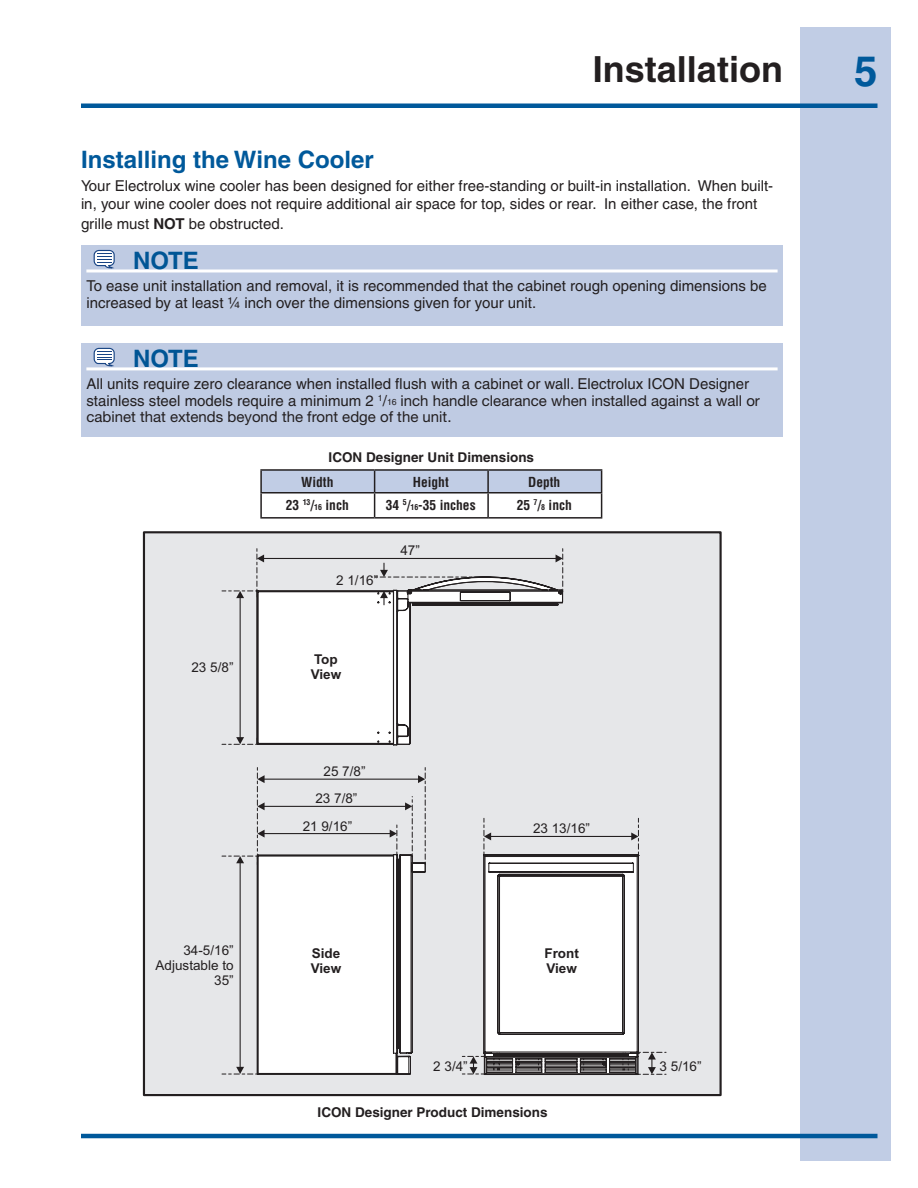
<style>
.page{position:relative;width:918px;height:1188px;background:#fff}
.page>*{position:absolute;margin:0;border:0;box-sizing:border-box;transform-origin:0 0}
.t1{font:700 42px "Helvetica";color:#00599b}
.t2{font:700 36px "Helvetica";color:#231f20}
.t3{font:700 24px "Helvetica";color:#00599b}
.t4{font:700 24px "Helvetica";color:#005595}
.t5{font:15px/18px "Helvetica";color:#231f20}
.t6{font:15px/16.5px "Helvetica Neue";color:#231f20}
.t7{font:13.5px/15.1px "Arial";color:#231f20;text-align:right}
.t8{font:700 13.5px "Helvetica";color:#231f20}
.t9{font:700 condensed 13.5px "Helvetica";color:#231f20}
.t10{font:700 13.5px/15.1px "Arial";color:#231f20}
.s1{font-weight:700}
.s2{font-family:"Helvetica Neue"}
.s3{font-family:"Helvetica"}
.s4{font-family:"Helvetica";font-size:8.7px}
.s5{font-size:7.8px}
</style>
<div class="page">
<div style="left:801px;top:27px;width:90px;height:1134px;background:#c1cde5"></div>
<hr style="left:81px;top:104px;width:797px;height:4px;background:#00599b">
<hr style="left:81px;top:1134px;width:797px;height:4px;background:#00599b">
<div style="left:81px;top:246px;width:702px;height:80px;background:#bfcbe3"></div>
<hr style="left:86px;top:269px;width:692px;height:3px;background:#fff">
<svg style="left:94px;top:250px;width:21px;height:18px"></svg>
<hr style="left:260px;top:469px;width:115px;height:2px;background:#231f20">
<hr style="left:260px;top:471px;width:2px;height:21px;background:#231f20">
<hr style="left:375px;top:469px;width:113px;height:2px;background:#231f20">
<hr style="left:488px;top:469px;width:114px;height:2px;background:#231f20">
<hr style="left:260px;top:492px;width:115px;height:2px;background:#231f20">
<hr style="left:260px;top:494px;width:2px;height:23px;background:#231f20">
<svg style="left:261px;top:470px;width:341px;height:47px"></svg>
<hr style="left:260px;top:517px;width:115px;height:2px;background:#231f20">
<hr style="left:375px;top:517px;width:113px;height:2px;background:#231f20">
<hr style="left:488px;top:517px;width:114px;height:2px;background:#231f20">
<div style="left:81px;top:344px;width:702px;height:93px;background:#bfcbe3"></div>
<hr style="left:86px;top:367px;width:692px;height:3px;background:#fff">
<svg style="left:94px;top:348px;width:21px;height:18px"></svg>
<div style="left:144px;top:532px;width:577px;height:563px;background:#e6e7e9"></div>
<div style="left:143px;top:531px;width:579px;height:565px;border:2px solid #231f20"></div>
<hr style="left:263px;top:558px;width:293px;height:1px;background:#231f20">
<svg style="left:556px;top:549px;width:7px;height:28px"></svg>
<svg style="left:372px;top:563px;width:113px;height:15px"></svg>
<hr style="left:240px;top:597px;width:1px;height:141px;background:#231f20">
<svg style="left:222px;top:549px;width:42px;height:49px"></svg>
<svg style="left:222px;top:737px;width:35px;height:8px"></svg>
<svg style="left:222px;top:767px;width:185px;height:308px"></svg>
<svg style="left:257px;top:854px;width:150px;height:221px;background:#efefef"></svg>
<svg style="left:407px;top:577px;width:232px;height:498px"></svg>
<svg style="left:257px;top:590px;width:306px;height:155px"></svg>
<h2 class="t2" style="left:593px;top:47px;width:192px">Installation</h2>
<h1 class="t1" style="left:854px;top:46px;width:25px">5</h1>
<h3 class="t3" style="left:81px;top:144px;width:294px">Installing the Wine Cooler</h3>
<p class="t5" style="left:81px;top:177px;width:694px">Your Electrolux wine cooler has been designed for either free-standing or built-in installation. When built&shy;in, your wine cooler does not require additional air space for top, sides or rear. In either case, the front</p>
<p class="t5" style="left:81px;top:214px;width:204px">grille must <span class="s1">NOT</span> be obstructed.</p>
<h3 class="t4" style="left:133px;top:246px;width:67px">NOTE</h3>
<p class="t5" style="left:86px;top:278px;width:682px;line-height:16.5px">To ease unit installation and removal, it is recommended that the cabinet rough opening dimensions be increased by at least <span class="s2">¼</span> inch over the dimensions given for your unit.</p>
<h3 class="t4" style="left:133px;top:344px;width:67px">NOTE</h3>
<p class="t5" style="left:86px;top:375px;width:664px">All units require zero clearance when installed flush with a cabinet or wall. Electrolux ICON Designer</p>
<p class="t6" style="left:86px;top:392px;width:675px"><span class="s3">stainless steel models require a minimum 2</span> <sup>1</sup><span class="s3">/</span><span class="s4">16</span> inch handle clearance when installed against a wall or cabinet that extends beyond the front edge of the unit.</p>
<p class="t8" style="left:329px;top:449px;width:207px">ICON Designer Unit Dimensions</p>
<p class="t9" style="left:301px;top:473px;width:34px">Width</p>
<p class="t9" style="left:413px;top:473px;width:38px">Height</p>
<p class="t9" style="left:528px;top:473px;width:34px">Depth</p>
<p class="t9" style="left:286px;top:496px;width:64px">23 <sup>13</sup>/<span class="s5">16</span> inch</p>
<p class="t9" style="left:386px;top:496px;width:91px">34 <sup>5</sup>/<span class="s5">16</span>-35 inches</p>
<p class="t9" style="left:517px;top:496px;width:57px">25 <sup>7</sup>/<span class="s5">8</span> inch</p>
<p class="t7" style="left:191px;top:661px;width:44px">23 5/8”</p>
<p class="t7" style="left:156px;top:944px;width:80px">34-5/16”<br>Adjustable to<br>35”</p>
<p class="t7" style="left:336px;top:574px;width:44px">2 1/16”</p>
<p class="t7" style="left:400px;top:544px;width:21px">47”</p>
<p class="t10" style="left:311px;top:653px;width:32px">Top<br>View</p>
<p class="t7" style="left:324px;top:765px;width:44px">25 7/8”</p>
<p class="t7" style="left:315px;top:792px;width:44px">23 7/8”</p>
<p class="t7" style="left:303px;top:820px;width:51px">21 9/16”</p>
<p class="t7" style="left:533px;top:822px;width:59px">23 13/16”</p>
<p class="t10" style="left:311px;top:947px;width:32px">Side<br>View</p>
<p class="t10" style="left:544px;top:947px;width:36px">Front<br>View</p>
<p class="t7" style="left:433px;top:1060px;width:36px">2 3/4”</p>
<p class="t7" style="left:660px;top:1060px;width:44px">3 5/16”</p>
<p class="t8" style="left:318px;top:1104px;width:232px">ICON Designer Product Dimensions</p>
</div>
